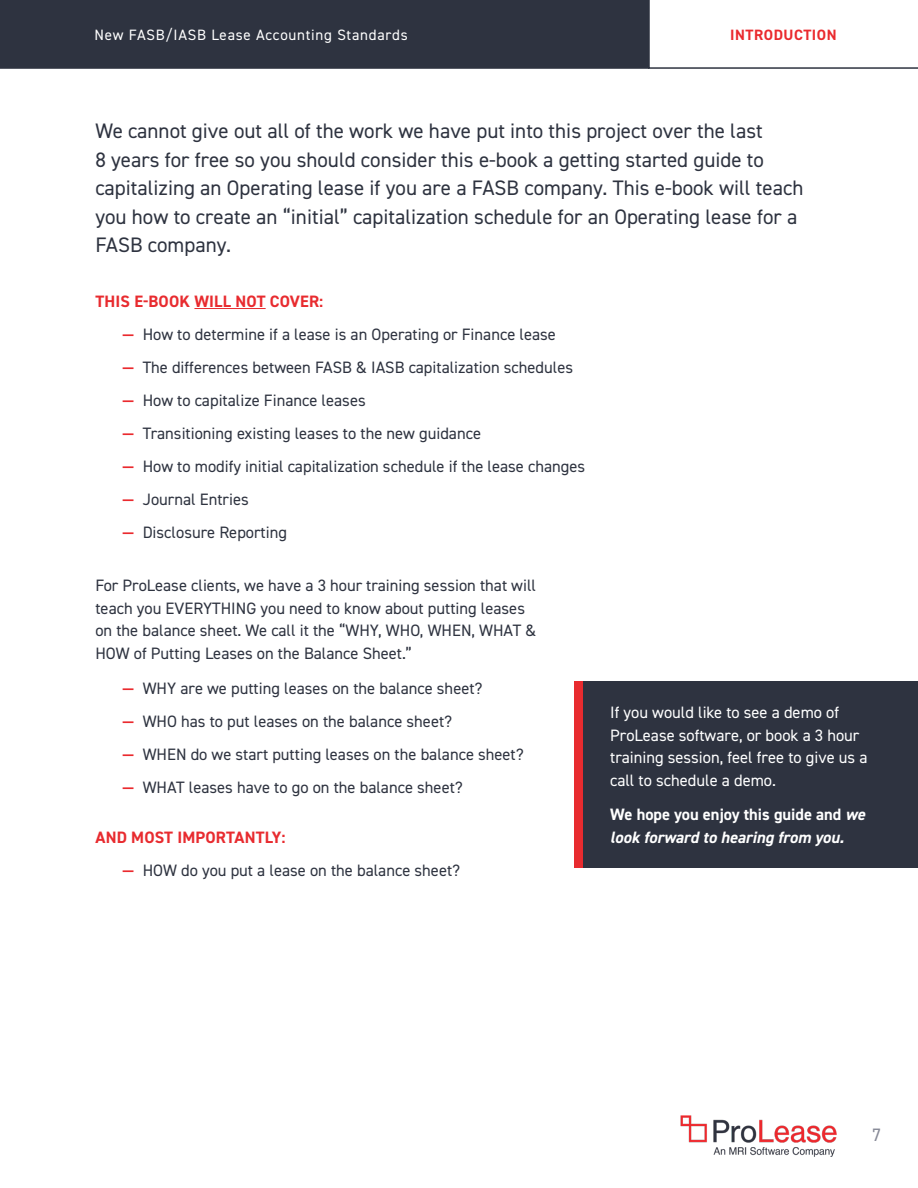
<style>
.page{position:relative;width:918px;height:1188px;background:#fff}
.page>*{position:absolute;margin:0;border:0;box-sizing:border-box;transform-origin:0 0}
.Body_Copy{font:21px/28.5px "DIN2014";color:#2e3340}
.t1{font:18px "DIN2014";color:#878a97}
.Body_Copy-2{font:16.5px/22.5px "DIN2014";color:#2e3340}
.t2{font:16.5px/22.5px "DIN2014";color:#fff}
.t3{font:italic 700 16.5px/22.5px "DIN2014";color:#fff}
.t4{font:700 16.5px "DIN2014";letter-spacing:.01em;color:#e82b2f}
.t5{font:15px "DIN2014";letter-spacing:.05em;color:#fff}
.t6{font:700 15px "DIN2014";letter-spacing:.035em;color:#ea2a2e}
.s1{font-weight:600;color:#ea2a2e}
.s2{font-style:normal}
</style>
<div class="page">
<svg style="left:650px;top:67px;width:268px;height:2px"></svg>
<div style="left:0;top:0;width:650px;height:69px;background:#2e3340"></div>
<img style="left:681px;top:1116px;width:155px;height:41px">
<hr style="left:194px;top:308px;width:72px;height:1px;background:#e82b2f">
<div style="left:575px;top:681px;width:343px;height:187px;background:#2e3340"></div>
<div style="left:575px;top:681px;width:8px;height:187px;background:#e82b2f"></div>
<p class="t5" style="left:94px;top:26px;width:315px">New FASB/IASB Lease Accounting Standards</p>
<p class="t6" style="left:730px;top:25px;width:108px">INTRODUCTION</p>
<p class="Body_Copy" style="left:95px;top:117px;width:709px">We cannot give out all of the work we have put into this project over the last<br>8 years for free so you should consider this e-book a getting started guide to capitalizing an Operating lease if you are a FASB company. This e-book will teach you how to create an “initial” capitalization schedule for an Operating lease for a FASB company.</p>
<p class="t4" style="left:96px;top:290px;width:229px">THIS E-BOOK WILL NOT COVER:</p>
<p class="Body_Copy-2" style="left:122px;top:323px;width:435px"><span class="s1">—</span> How to determine if a lease is an Operating or Finance lease</p>
<p class="Body_Copy-2" style="left:122px;top:356px;width:452px"><span class="s1">—</span> The differences between FASB &amp; IASB capitalization schedules</p>
<p class="Body_Copy-2" style="left:122px;top:389px;width:245px"><span class="s1">—</span> How to capitalize Finance leases</p>
<p class="Body_Copy-2" style="left:122px;top:422px;width:360px"><span class="s1">—</span> Transitioning existing leases to the new guidance</p>
<p class="Body_Copy-2" style="left:122px;top:455px;width:464px"><span class="s1">—</span> How to modify initial capitalization schedule if the lease changes</p>
<p class="Body_Copy-2" style="left:122px;top:488px;width:128px"><span class="s1">—</span> Journal Entries</p>
<p class="Body_Copy-2" style="left:122px;top:521px;width:166px"><span class="s1">—</span> Disclosure Reporting</p>
<p class="Body_Copy-2" style="left:95px;top:574px;width:442px">For ProLease clients, we have a 3 hour training session that will teach you EVERYTHING you need to know about putting leases on the balance sheet. We call it the “WHY, WHO, WHEN, WHAT &amp; HOW of Putting Leases on the Balance Sheet.”</p>
<p class="Body_Copy-2" style="left:122px;top:677px;width:362px"><span class="s1">—</span> WHY are we putting leases on the balance sheet?</p>
<p class="Body_Copy-2" style="left:122px;top:710px;width:331px"><span class="s1">—</span> WHO has to put leases on the balance sheet?</p>
<p class="Body_Copy-2" style="left:122px;top:743px;width:403px"><span class="s1">—</span> WHEN do we start putting leases on the balance sheet?</p>
<p class="Body_Copy-2" style="left:122px;top:776px;width:342px"><span class="s1">—</span> WHAT leases have to go on the balance sheet?</p>
<p class="t4" style="left:96px;top:826px;width:192px">AND MOST IMPORTANTLY:</p>
<p class="Body_Copy-2" style="left:122px;top:859px;width:339px"><span class="s1">—</span> HOW do you put a lease on the balance sheet?</p>
<p class="t2" style="left:610px;top:701px;width:259px">If you would like to see a demo of<br>ProLease software, or book a 3 hour training session, feel free to give us a call to schedule a demo.</p>
<p class="t3" style="left:610px;top:803px;width:257px"><span class="s2">We hope you enjoy this guide and</span> we look forward to hearing from you.</p>
<p class="t1" style="left:872px;top:1124px;width:10px">7</p>
</div>
